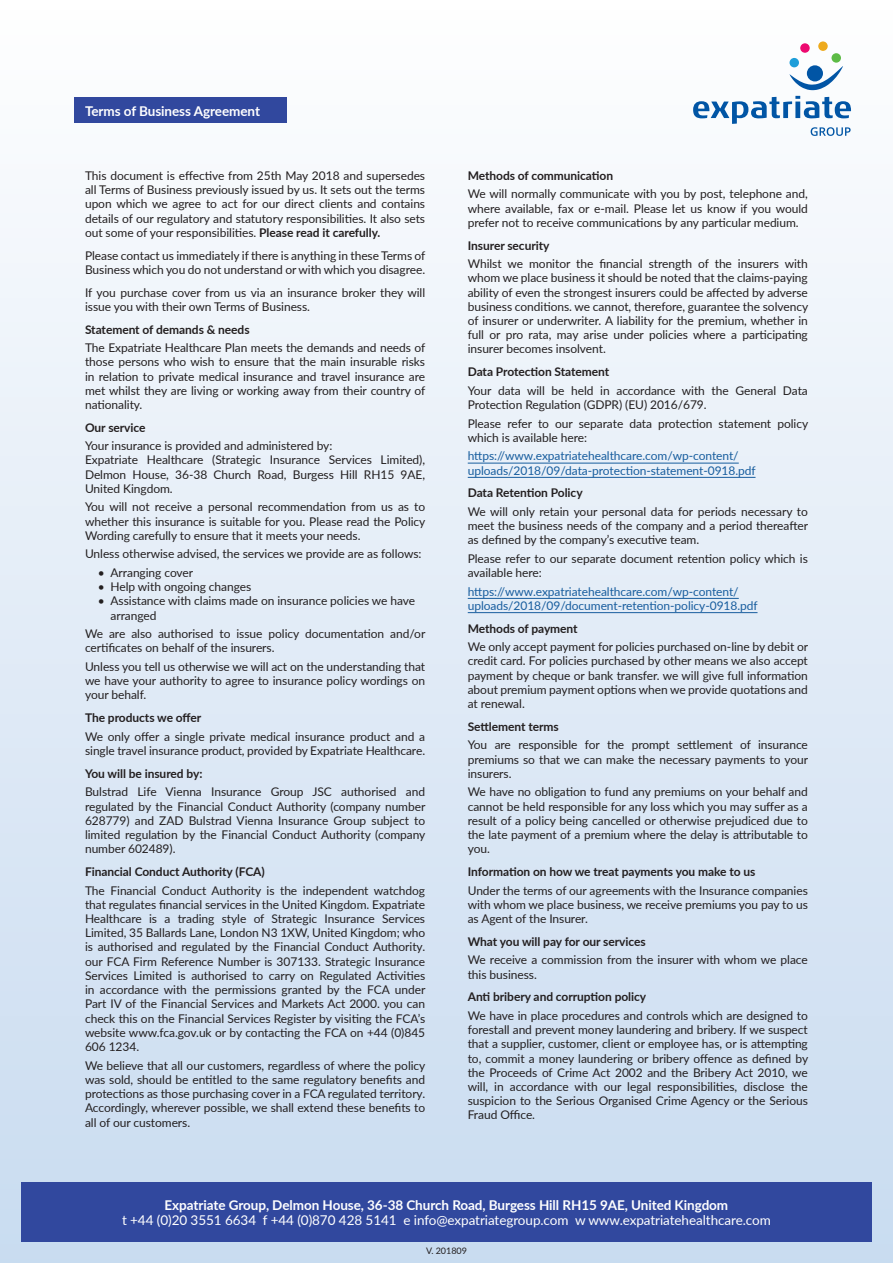
<style>
.page{position:relative;width:893px;height:1263px;background:#fff}
.page>*{position:absolute;margin:0;border:0;box-sizing:border-box;transform-origin:0 0}
.t1{font:700 13.5px "Lato";letter-spacing:-.005em;color:#fff}
.t2{font:13.5px "Lato";letter-spacing:-.005em;color:#fff}
.t3{font:12px/14.2px "Lato";letter-spacing:-.005em;color:#231f20;text-align:justify}
.t4{font:700 12px "Lato";letter-spacing:-.005em;color:#231f20}
.t5{font:12px/14.2px "Lato";letter-spacing:-.005em;color:#175d9e}
.t6{font:9px "Lato";letter-spacing:-.005em;color:#231f20}
.s1{font-weight:700}
</style>
<div class="page">
<div style="left:0;top:0;width:893px;height:1263px;background:linear-gradient(to bottom,#fdfefe,#c8dbf0)"></div>
<div style="left:21px;top:1182px;width:851px;height:60px;background:#31489e"></div>
<div style="left:789px;top:58px;width:10px;height:9px;background:#1e9ed9;border-radius:50%"></div>
<div style="left:831px;top:53px;width:10px;height:10px;background:#5dbb46;border-radius:50%"></div>
<svg style="left:800px;top:43px;width:10px;height:10px"></svg>
<div style="left:818px;top:41px;width:10px;height:10px;background:#eeaa1d;border-radius:50%"></div>
<svg style="left:789px;top:66px;width:54px;height:24px"></svg>
<svg style="left:693px;top:96px;width:158px;height:40px"></svg>
<hr style="left:468px;top:463px;width:271px;height:1px;background:#175d9e">
<hr style="left:468px;top:477px;width:287px;height:1px;background:#175d9e">
<hr style="left:468px;top:598px;width:271px;height:1px;background:#175d9e">
<hr style="left:468px;top:612px;width:289px;height:1px;background:#175d9e">
<div style="left:74px;top:98px;width:213px;height:25px;background:#31489e"></div>
<p class="t1" style="left:85px;top:101px;width:176px">Terms of Business Agreement</p>
<p class="t3" style="left:85px;top:168px;width:342px">This document is effective from 25th May 2018 and supersedes all Terms of Business previously issued by us. It sets out the terms upon which we agree to act for our direct clients and contains details of our regulatory and statutory responsibilities. It also sets out some of your responsibilities. <span class="s1">Please read it carefully.</span></p>
<p class="t3" style="left:85px;top:247px;width:342px">Please contact us immediately if there is anything in these Terms of<br>Business which you do not understand or with which you disagree.</p>
<p class="t3" style="left:85px;top:284px;width:342px">If you purchase cover from us via an insurance broker they will issue you with their own Terms of Business.</p>
<p class="t4" style="left:85px;top:320px;width:166px">Statement of demands &amp; needs</p>
<p class="t3" style="left:85px;top:340px;width:342px">The Expatriate Healthcare Plan meets the demands and needs of those persons who wish to ensure that the main insurable risks in relation to private medical insurance and travel insurance are met whilst they are living or working away from their country of nationality.</p>
<p class="t4" style="left:85px;top:418px;width:62px">Our service</p>
<p class="t3" style="left:85px;top:438px;width:342px;text-align:left">Your insurance is provided and administered by:<br>Expatriate Healthcare (Strategic Insurance Services Limited), Delmon House, 36-38 Church Road, Burgess Hill RH15 9AE, United Kingdom.</p>
<p class="t3" style="left:85px;top:499px;width:342px">You will not receive a personal recommendation from us as to whether this insurance is suitable for you. Please read the Policy Wording carefully to ensure that it meets your needs.</p>
<p class="t3" style="left:85px;top:546px;width:338px">Unless otherwise advised, the services we provide are as follows:</p>
<p class="t3" style="left:98px;top:565px;width:97px">• Arranging cover</p>
<p class="t3" style="left:98px;top:579px;width:155px">• Help with ongoing changes</p>
<p class="t3" style="left:111px;top:593px;width:306px;text-indent:-13px">• Assistance with claims made on insurance policies we have arranged</p>
<p class="t3" style="left:85px;top:626px;width:342px">We are also authorised to issue policy documentation and/or certificates on behalf of the insurers.</p>
<p class="t3" style="left:85px;top:659px;width:342px">Unless you tell us otherwise we will act on the understanding that we have your authority to agree to insurance policy wordings on your behalf.</p>
<p class="t4" style="left:85px;top:709px;width:118px">The products we offer</p>
<p class="t3" style="left:85px;top:729px;width:342px">We only offer a single private medical insurance product and a single travel insurance product, provided by Expatriate Healthcare.</p>
<p class="t4" style="left:85px;top:764px;width:119px">You will be insured by:</p>
<p class="t3" style="left:85px;top:784px;width:342px">Bulstrad Life Vienna Insurance Group JSC authorised and regulated by the Financial Conduct Authority (company number 628779) and ZAD Bulstrad Vienna Insurance Group subject to limited regulation by the Financial Conduct Authority (company number 602489).</p>
<p class="t4" style="left:85px;top:863px;width:181px">Financial Conduct Authority (FCA)</p>
<p class="t3" style="left:85px;top:882px;width:342px">The Financial Conduct Authority is the independent watchdog that regulates financial services in the United Kingdom. Expatriate Healthcare is a trading style of Strategic Insurance Services Limited, 35 Ballards Lane, London N3 1XW, United Kingdom; who is authorised and regulated by the Financial Conduct Authority. our FCA Firm Reference Number is 307133. Strategic Insurance Services Limited is authorised to carry on Regulated Activities in accordance with the permissions granted by the FCA under Part IV of the Financial Services and Markets Act 2000. you can check this on the Financial Services Register by visiting the FCA’s website www.fca.gov.uk or by contacting the FCA on +44 (0)845<br>606 1234.</p>
<p class="t3" style="left:85px;top:1058px;width:342px">We believe that all our customers, regardless of where the policy was sold, should be entitled to the same regulatory benefits and protections as those purchasing cover in a FCA regulated territory.<br>Accordingly, wherever possible, we shall extend these benefits to all of our customers.</p>
<p class="t4" style="left:468px;top:167px;width:147px">Methods of communication</p>
<p class="t3" style="left:468px;top:186px;width:342px">We will normally communicate with you by post, telephone and, where available, fax or e-mail. Please let us know if you would prefer not to receive communications by any particular medium.</p>
<p class="t4" style="left:468px;top:236px;width:83px">Insurer security</p>
<p class="t3" style="left:468px;top:256px;width:342px">Whilst we monitor the financial strength of the insurers with whom we place business it should be noted that the claims-paying ability of even the strongest insurers could be affected by adverse business conditions. we cannot, therefore, guarantee the solvency of insurer or underwriter. A liability for the premium, whether in full or pro rata, may arise under policies where a participating insurer becomes insolvent.</p>
<p class="t4" style="left:468px;top:363px;width:143px">Data Protection Statement</p>
<p class="t3" style="left:468px;top:383px;width:342px">Your data will be held in accordance with the General Data<br>Protection Regulation (GDPR) (EU) 2016/679.</p>
<p class="t3" style="left:468px;top:415px;width:342px">Please refer to our separate data protection statement policy which is available here:</p>
<p class="t5" style="left:468px;top:448px;width:289px">https://www.expatriatehealthcare.com/wp-content/ uploads/2018/09/data-protection-statement-0918.pdf</p>
<p class="t4" style="left:468px;top:484px;width:116px">Data Retention Policy</p>
<p class="t3" style="left:468px;top:504px;width:342px">We will only retain your personal data for periods necessary to meet the business needs of the company and a period thereafter as defined by the company’s executive team.</p>
<p class="t3" style="left:468px;top:551px;width:342px">Please refer to our separate document retention policy which is available here:</p>
<p class="t5" style="left:468px;top:583px;width:291px">https://www.expatriatehealthcare.com/wp-content/ uploads/2018/09/document-retention-policy-0918.pdf</p>
<p class="t4" style="left:468px;top:619px;width:111px">Methods of payment</p>
<p class="t3" style="left:468px;top:639px;width:342px">We only accept payment for policies purchased on-line by debit or credit card. For policies purchased by other means we also accept payment by cheque or bank transfer. we will give full information about premium payment options when we provide quotations and at renewal.</p>
<p class="t4" style="left:468px;top:717px;width:93px">Settlement terms</p>
<p class="t3" style="left:468px;top:737px;width:342px">You are responsible for the prompt settlement of insurance premiums so that we can make the necessary payments to your insurers.</p>
<p class="t3" style="left:468px;top:784px;width:342px">We have no obligation to fund any premiums on your behalf and cannot be held responsible for any loss which you may suffer as a result of a policy being cancelled or otherwise prejudiced due to the late payment of a premium where the delay is attributable to you.</p>
<p class="t4" style="left:468px;top:863px;width:289px">Information on how we treat payments you make to us</p>
<p class="t3" style="left:468px;top:882px;width:342px">Under the terms of our agreements with the Insurance companies with whom we place business, we receive premiums you pay to us as Agent of the Insurer.</p>
<p class="t4" style="left:468px;top:932px;width:179px">What you will pay for our services</p>
<p class="t3" style="left:468px;top:952px;width:342px">We receive a commission from the insurer with whom we place this business.</p>
<p class="t4" style="left:468px;top:988px;width:180px">Anti bribery and corruption policy</p>
<p class="t3" style="left:468px;top:1008px;width:342px">We have in place procedures and controls which are designed to forestall and prevent money laundering and bribery. If we suspect that a supplier, customer, client or employee has, or is attempting to, commit a money laundering or bribery offence as defined by the Proceeds of Crime Act 2002 and the Bribery Act 2010, we will, in accordance with our legal responsibilities, disclose the suspicion to the Serious Organised Crime Agency or the Serious Fraud Office.</p>
<p class="t1" style="left:165px;top:1195px;width:565px">Expatriate Group, Delmon House, 36-38 Church Road, Burgess Hill RH15 9AE, United Kingdom</p>
<p class="t2" style="left:122px;top:1210px;width:650px">t +44 (0)20 3551 6634 f +44 (0)870 428 5141 e info@expatriategroup.com w www.expatriatehealthcare.com</p>
<p class="t6" style="left:426px;top:1244px;width:42px">V. 201809</p>
</div>
